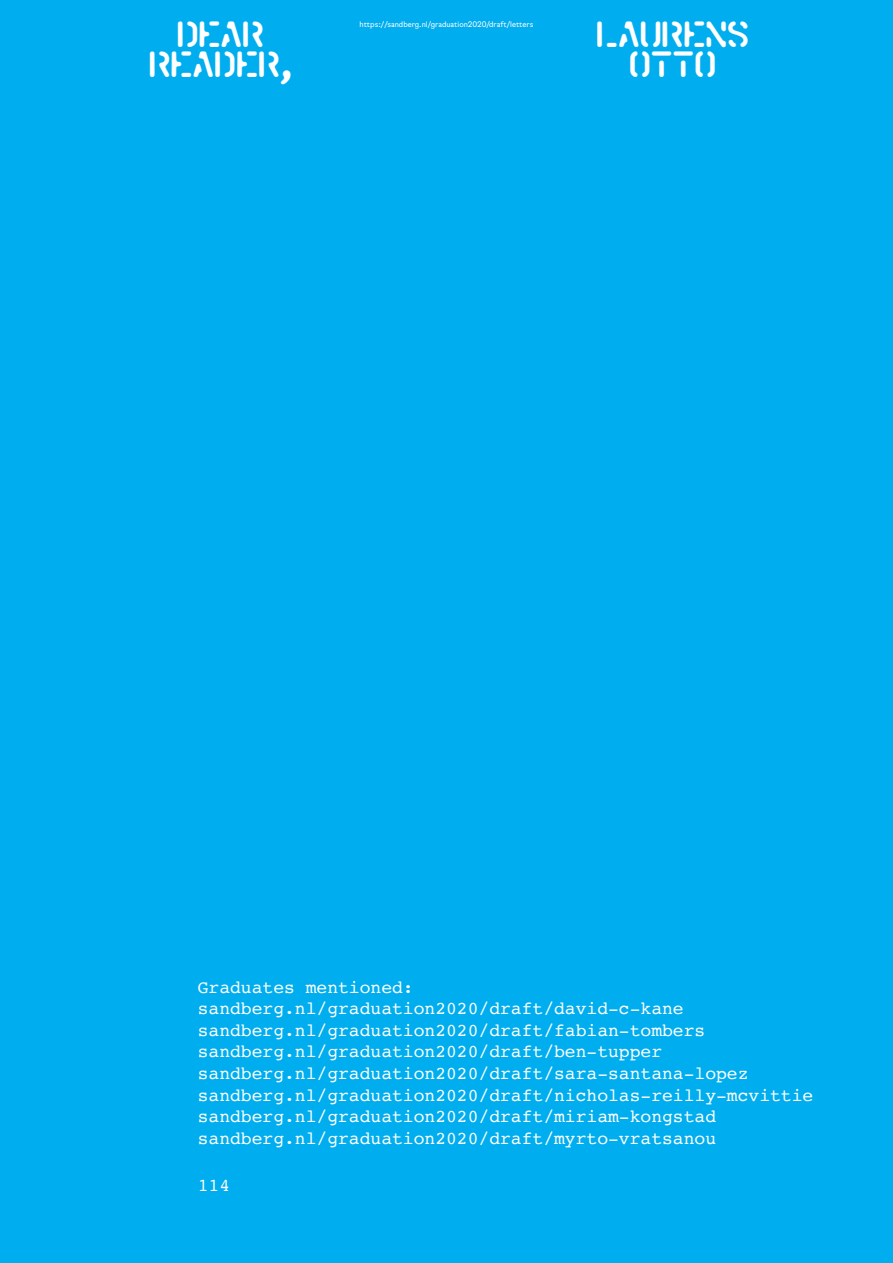
<style>
.page{position:relative;width:893px;height:1263px;background:#00aeef}
.page>*{position:absolute;margin:0;border:0;box-sizing:border-box;transform-origin:0 0}
.t1{font:36.45px/29.8px "Marsh Sandberg";color:#fff;text-align:center}
.t2{font:18px/21.6px "Courier";color:#fff}
.t3{font:7.5px "Bill";color:#fff}
</style>
<div class="page">
<p class="t3" style="left:360px;top:19px;width:175px">https://sandberg.nl/graduation2020/draft/letters</p>
<h1 class="t1" style="left:149px;top:22px;width:145px">DEAR<br>READER,</h1>
<h1 class="t1" style="left:596px;top:22px;width:154px">LAURENS<br>OTTO</h1>
<p class="t2" style="left:198px;top:977px;width:617px">Graduates mentioned: sandberg.nl/graduation2020/draft/david-c-kane sandberg.nl/graduation2020/draft/fabian-tombers sandberg.nl/graduation2020/draft/ben-tupper sandberg.nl/graduation2020/draft/sara-santana-lopez sandberg.nl/graduation2020/draft/nicholas-reilly-mcvittie sandberg.nl/graduation2020/draft/miriam-kongstad sandberg.nl/graduation2020/draft/myrto-vratsanou</p>
<p class="t2" style="left:198px;top:1176px;width:34px">114</p>
</div>
